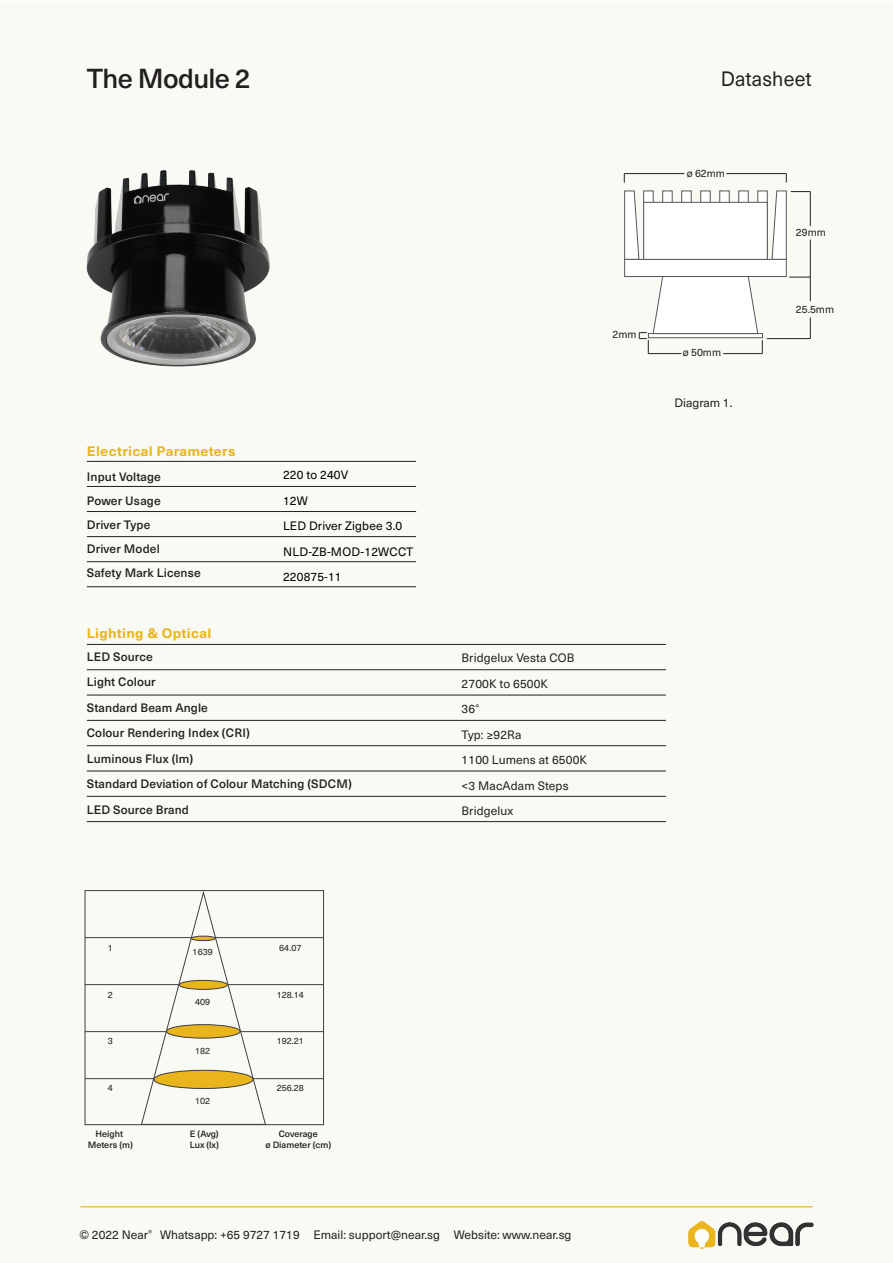
<style>
.page{position:relative;width:893px;height:1263px;background:#fff}
.page>*{position:absolute;margin:0;border:0;box-sizing:border-box;transform-origin:0 0}
.t1{font:500 27px "Neue Haas Unica";letter-spacing:-.025em;color:#231f20}
.t2{font:20.4px "Neue Haas Unica";letter-spacing:.01em;color:#231f20;scale:.95 1}
.t3{font:700 13.5px "Neue Haas Unica";letter-spacing:.02em;color:#eab41d;scale:1.05 1}
.t4{font:500 12px/25.5px "Neue Haas Unica";letter-spacing:.01em;color:#231f20}
.t5{font:12px/25.5px "Neue Haas Unica";letter-spacing:.01em;color:#231f20}
.t6{font:12px/25.5px "Neue Haas Unica";letter-spacing:.01em;color:#000}
.t7{font:10.5px "Neue Haas Unica";color:#231f20}
.t8{font:500 9px/10.8px "Neue Haas Unica";color:#231f20;text-align:center}
.t9{font:9px "Neue Haas Unica";color:#231f20}
.s1{color:#2b2b2b}
</style>
<div class="page">
<div style="left:0;top:1px;width:893px;height:1261px;background:#fafaf5"></div>
<hr style="left:80px;top:1206px;width:732px;height:1px;background:#eab41d">
<img style="left:688px;top:1221px;width:125px;height:27px">
<hr style="left:87px;top:461px;width:329px;height:1px;background:#231f20">
<hr style="left:87px;top:486px;width:329px;height:1px;background:#231f20">
<hr style="left:87px;top:511px;width:329px;height:1px;background:#231f20">
<hr style="left:87px;top:536px;width:329px;height:1px;background:#231f20">
<hr style="left:87px;top:561px;width:329px;height:1px;background:#231f20">
<hr style="left:87px;top:586px;width:329px;height:1px;background:#231f20">
<hr style="left:87px;top:644px;width:579px;height:1px;background:#231f20">
<hr style="left:87px;top:669px;width:579px;height:1px;background:#231f20">
<hr style="left:87px;top:695px;width:579px;height:1px;background:#231f20">
<hr style="left:87px;top:720px;width:579px;height:1px;background:#231f20">
<hr style="left:87px;top:745px;width:579px;height:1px;background:#231f20">
<hr style="left:87px;top:771px;width:579px;height:1px;background:#231f20">
<hr style="left:87px;top:796px;width:579px;height:1px;background:#231f20">
<hr style="left:87px;top:821px;width:579px;height:1px;background:#231f20">
<svg style="left:810px;top:318px;width:1px;height:21px"></svg>
<hr style="left:767px;top:338px;width:43px;height:1px;background:#231f20">
<hr style="left:624px;top:173px;width:60px;height:1px;background:#231f20">
<hr style="left:726px;top:173px;width:60px;height:1px;background:#231f20">
<svg style="left:639px;top:277px;width:124px;height:77px"></svg>
<svg style="left:624px;top:190px;width:16px;height:69px"></svg>
<div style="left:643px;top:191px;width:10px;height:69px;background:#fff;border:1px solid #57585a"></div>
<div style="left:624px;top:259px;width:163px;height:18px;background:#fff;border:1px solid #57585a"></div>
<div style="left:757px;top:191px;width:11px;height:69px;background:#fff;border:1px solid #57585a"></div>
<div style="left:738px;top:191px;width:11px;height:69px;background:#fff;border:1px solid #57585a"></div>
<div style="left:719px;top:191px;width:11px;height:69px;background:#fff;border:1px solid #57585a"></div>
<div style="left:700px;top:191px;width:11px;height:69px;background:#fff;border:1px solid #57585a"></div>
<div style="left:681px;top:191px;width:11px;height:69px;background:#fff;border:1px solid #57585a"></div>
<div style="left:662px;top:191px;width:11px;height:69px;background:#fff;border:1px solid #57585a"></div>
<div style="left:643px;top:202px;width:125px;height:58px;background:#fff;border:1px solid #57585a"></div>
<hr style="left:810px;top:240px;width:1px;height:37px;background:#231f20">
<hr style="left:810px;top:192px;width:1px;height:34px;background:#231f20">
<svg style="left:771px;top:190px;width:39px;height:70px"></svg>
<svg style="left:789px;top:277px;width:22px;height:24px"></svg>
<img style="left:86px;top:170px;width:184px;height:197px">
<hr style="left:85px;top:937px;width:239px;height:1px;background:#3e3e3f">
<hr style="left:85px;top:984px;width:239px;height:1px;background:#3e3e3f">
<hr style="left:85px;top:1031px;width:239px;height:1px;background:#3e3e3f">
<hr style="left:85px;top:1078px;width:239px;height:1px;background:#3e3e3f">
<svg style="left:141px;top:892px;width:125px;height:231px"></svg>
<div style="left:191px;top:936px;width:24px;height:5px;background:#eab41d;border-radius:50%"></div>
<div style="left:191px;top:936px;width:25px;height:5px;border:1px solid #3e3e3f;border-radius:50%"></div>
<div style="left:179px;top:980px;width:48px;height:9px;background:#eab41d;border-radius:50%"></div>
<div style="left:179px;top:980px;width:49px;height:10px;border:1px solid #3e3e3f;border-radius:50%"></div>
<div style="left:167px;top:1025px;width:73px;height:13px;background:#eab41d;border-radius:50%"></div>
<div style="left:166px;top:1024px;width:74px;height:14px;border:1px solid #3e3e3f;border-radius:50%"></div>
<div style="left:154px;top:1070px;width:99px;height:18px;background:#eab41d;border-radius:50%"></div>
<div style="left:154px;top:1070px;width:99px;height:19px;border:1px solid #3e3e3f;border-radius:50%"></div>
<div style="left:85px;top:890px;width:239px;height:235px;border:1px solid #3e3e3f"></div>
<h1 class="t1" style="left:87px;top:58px;width:165px">The Module 2</h1>
<p class="t7" style="left:613px;top:327px;width:26px">2mm</p>
<p class="t3" style="left:87px;top:441px;width:143px">Electrical Parameters</p>
<p class="t4" style="left:87px;top:464px;width:116px;line-height:24px">Input Voltage<br>Power Usage<br>Driver Type<br>Driver Model<br>Safety Mark License</p>
<p class="t6" style="left:283px;top:462px;width:132px">220 to 240V<br>12W<br>LED Driver Zigbee 3.0<br>NLD-ZB-MOD-12WCCT<br>220875-11</p>
<p class="t3" style="left:87px;top:623px;width:120px">Lighting &amp; Optical</p>
<p class="t4" style="left:87px;top:643px;width:266px">LED Source<br>Light Colour<br>Standard Beam Angle<br>Colour Rendering Index (CRI)<br>Luminous Flux (lm)<br>Standard Deviation of Colour Matching (SDCM)<br>LED Source Brand</p>
<p class="t5" style="left:462px;top:645px;width:127px">Bridgelux Vesta COB<br>2700K to 6500K<br>36<span class="s1">°<br></span>Typ: ≥92Ra<br>1100 Lumens at 6500K &lt;3 MacAdam Steps<br>Bridgelux</p>
<h2 class="t2" style="left:721px;top:64px;width:97px">Datasheet</h2>
<p class="t7" style="left:687px;top:166px;width:40px">ø 62mm</p>
<p class="t7" style="left:683px;top:344px;width:40px">ø 50mm</p>
<p class="t5" style="left:674px;top:389px;width:59px">Diagram 1.</p>
<p class="t7" style="left:796px;top:225px;width:31px">29mm</p>
<p class="t7" style="left:796px;top:301px;width:40px">25.5mm</p>
<p class="t9" style="left:108px;top:942px;width:7px">1</p>
<p class="t9" style="left:193px;top:945px;width:22px">1639</p>
<p class="t9" style="left:279px;top:942px;width:24px">64.07</p>
<p class="t9" style="left:108px;top:988px;width:7px">2</p>
<p class="t9" style="left:195px;top:995px;width:17px">409</p>
<p class="t9" style="left:277px;top:988px;width:29px">128.14</p>
<p class="t9" style="left:108px;top:1035px;width:7px">3</p>
<p class="t9" style="left:277px;top:1035px;width:29px">192.21</p>
<p class="t9" style="left:195px;top:1044px;width:17px">182</p>
<p class="t9" style="left:108px;top:1081px;width:7px">4</p>
<p class="t9" style="left:277px;top:1081px;width:29px">256.28</p>
<p class="t9" style="left:195px;top:1094px;width:17px">102</p>
<p class="t8" style="left:190px;top:1127px;width:31px;text-align:left">E (Avg)<br>Lux (lx)</p>
<p class="t8" style="left:88px;top:1127px;width:47px">Height<br>Meters (m)</p>
<p class="t8" style="left:265px;top:1127px;width:67px">Coverage<br>ø Diameter (cm)</p>
<p class="t5" style="left:80px;top:1221px;width:493px">© 2022 Near<sup>®</sup> Whatsapp: +65 9727 1719 Email: support@near.sg Website: www.near.sg</p>
</div>
